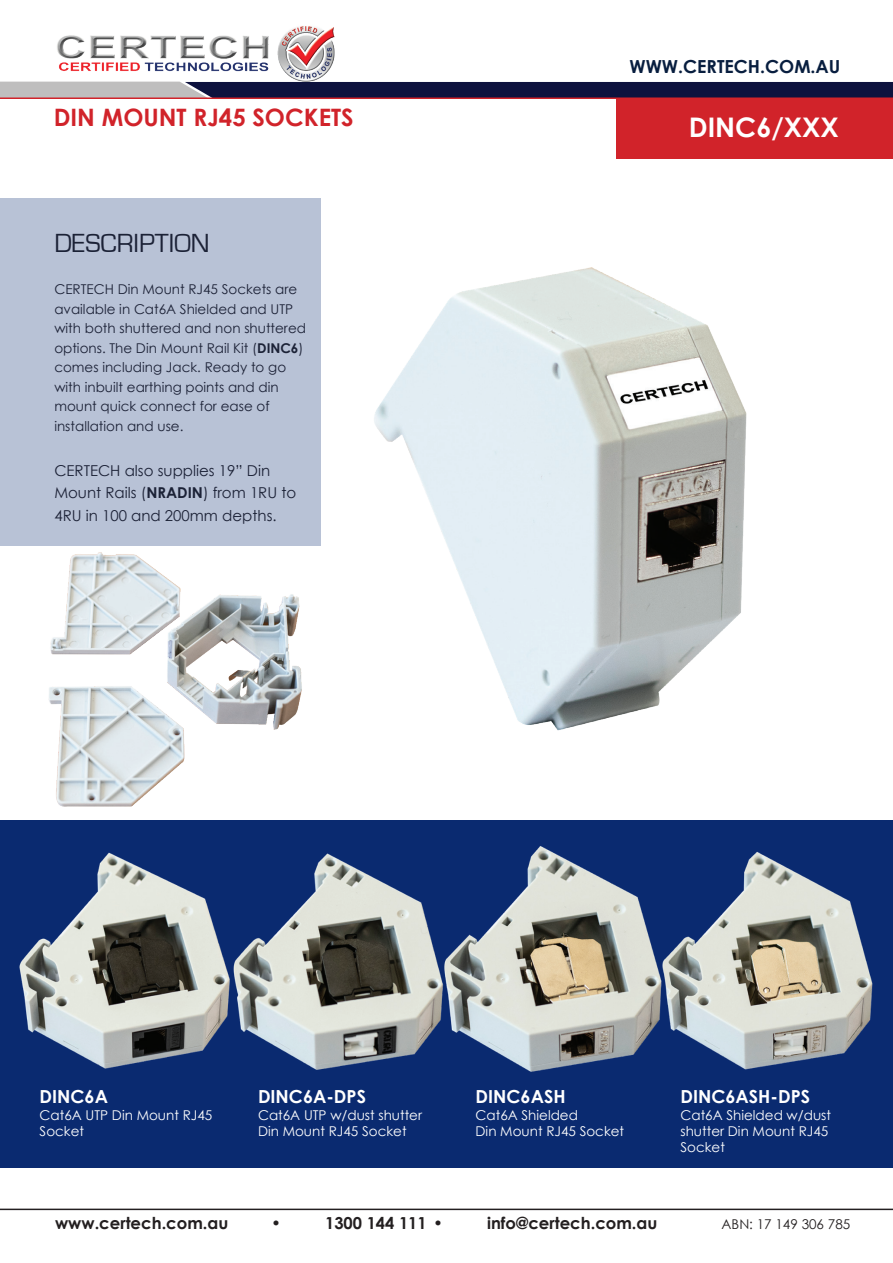
<style>
.page{position:relative;width:893px;height:1263px;background:#fff}
.page>*{position:absolute;margin:0;border:0;box-sizing:border-box;transform-origin:0 0}
.t1{font:27px "Eurostile";color:#231f20}
.t2{font:700 27px "Century Gothic";color:#fff}
.t3{font:700 24px "Century Gothic";color:#d1232a}
.t4{font:700 18px "Century Gothic";color:#fff}
.t5{font:700 18px "Century Gothic";color:#081e3f}
.t6{font:700 16.5px "Century Gothic";color:#231f20}
.t7{font:16.5px "Century Gothic";color:#231f20}
.t8{font:15px/22.5px "Century Gothic";color:#231f20}
.t9{font:13.5px/19.5px "Century Gothic";color:#231f20}
.t10{font:13.5px/16.2px "Century Gothic";color:#fff}
.s1{font-weight:700}
.s2{font-weight:400}
</style>
<div class="page">
<svg style="left:0;top:82px;width:893px;height:15px;background:#303457"></svg>
<img style="left:51px;top:26px;width:302px;height:60px">
<hr style="left:0;top:1208px;width:893px;height:2px;background:#231f20">
<div style="left:0;top:820px;width:893px;height:347px;background:#0a2a70"></div>
<hr style="left:0;top:97px;width:893px;height:2px;background:#d1232a">
<div style="left:616px;top:98px;width:277px;height:61px;background:#d1232a"></div>
<img style="left:38px;top:545px;width:283px;height:216px">
<img style="left:374px;top:267px;width:373px;height:464px">
<img style="left:273px;top:853px;width:98px;height:217px">
<img style="left:724px;top:851px;width:149px;height:219px">
<img style="left:371px;top:846px;width:353px;height:226px">
<img style="left:19px;top:761px;width:254px;height:308px">
<div style="left:0;top:198px;width:321px;height:347px;background:#b8c2d6"></div>
<h3 class="t5" style="left:629px;top:53px;width:212px">WWW.CERTECH.COM.AU</h3>
<h2 class="t3" style="left:54px;top:99px;width:301px">DIN MOUNT RJ45 SOCKETS</h2>
<h1 class="t2" style="left:689px;top:107px;width:152px">DINC6/XXX</h1>
<h1 class="t1" style="left:54px;top:229px;width:157px">DESCRIPTION</h1>
<p class="t9" style="left:54px;top:279px;width:253px">CERTECH Din Mount RJ45 Sockets are available in Cat6A Shielded and UTP with both shuttered and non shuttered options. The Din Mount Rail Kit (<span class="s1">DINC6</span>) comes including Jack. Ready to go with inbuilt earthing points and din mount quick connect for ease of installation and use.</p>
<p class="t8" style="left:54px;top:459px;width:243px">CERTECH also supplies 19” Din<br>Mount Rails (<span class="s1">NRADIN</span>) from 1RU to<br>4RU in 100 and 200mm depths.</p>
<h3 class="t4" style="left:40px;top:1083px;width:70px">DINC6A</h3>
<p class="t10" style="left:40px;top:1106px;width:174px">Cat6A UTP Din Mount RJ45<br>Socket</p>
<h3 class="t4" style="left:258px;top:1083px;width:109px">DINC6A-DPS</h3>
<p class="t10" style="left:258px;top:1106px;width:166px">Cat6A UTP w/dust shutter<br>Din Mount RJ45 Socket</p>
<h3 class="t4" style="left:476px;top:1083px;width:91px">DINC6ASH</h3>
<p class="t10" style="left:476px;top:1106px;width:150px">Cat6A Shielded<br>Din Mount RJ45 Socket</p>
<h3 class="t4" style="left:680px;top:1083px;width:131px">DINC6ASH-DPS</h3>
<p class="t10" style="left:680px;top:1106px;width:152px">Cat6A Shielded w/dust shutter Din Mount RJ45<br>Socket</p>
<p class="t6" style="left:55px;top:1210px;width:175px">www.certech.com.au</p>
<p class="t7" style="left:271px;top:1211px;width:11px">•</p>
<p class="t6" style="left:325px;top:1210px;width:119px">1300 144 111 <span class="s2">•</span></p>
<p class="t6" style="left:487px;top:1210px;width:172px">info@certech.com.au</p>
<p class="t9" style="left:722px;top:1214px;width:130px">ABN: 17 149 306 785</p>
</div>
